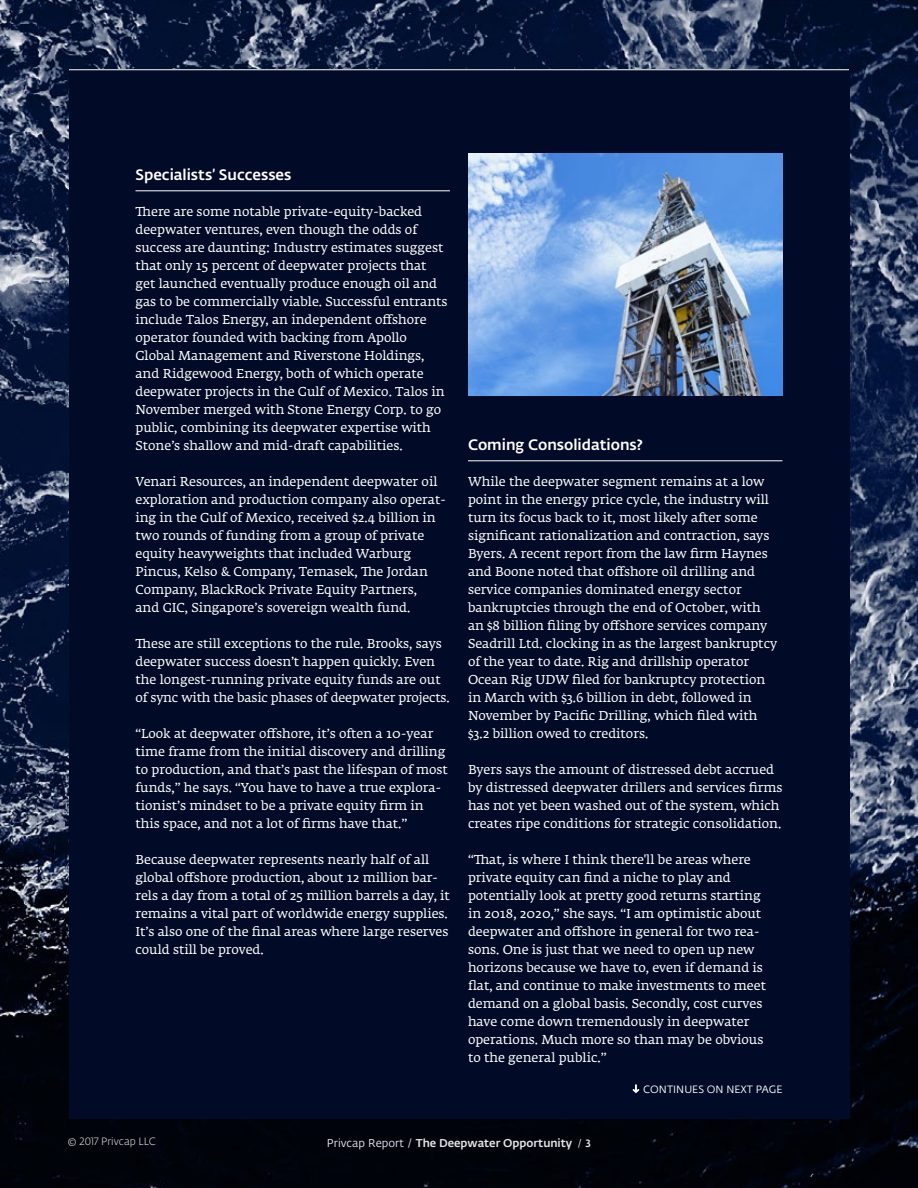
<style>
.page{position:relative;width:918px;height:1188px;background:#fff}
.page>*{position:absolute;margin:0;border:0;box-sizing:border-box;transform-origin:0 0}
.t1{font:500 15px "Fedra Sans Alt Pro";color:#fff}
.t2{font:12.75px/18px "Fedra Serif A Std";color:#fff}
.t3{font:500 11.25px "Fedra Sans Alt Pro";color:#e6e7e8}
.t4{font:10.5px "Fedra Sans Alt Pro";color:#fff}
.t5{font:300 10.5px "Fedra Sans Alt Pro";color:#e6e7e8}
.s1{font-weight:400}
.s2{font-weight:400;font-size:10.5px}
.s3{font-size:10.5px}
</style>
<div class="page">
<img style="left:0;top:0;width:918px;height:1188px">
<div style="left:69px;top:69px;width:780px;height:1050px;background:#010a26"></div>
<hr style="left:69px;top:69px;width:780px;height:1px;background:#fff">
<hr style="left:135px;top:190px;width:315px;height:1px;background:#fff">
<hr style="left:468px;top:460px;width:315px;height:1px;background:#fff">
<svg style="left:633px;top:1084px;width:6px;height:9px"></svg>
<img style="left:469px;top:153px;width:314px;height:242px">
<p class="t1" style="left:135px;top:168px;width:157px">Specialists’ Successes</p>
<p class="t2" style="left:135px;top:203px;width:314px">There are some notable private-equity-backed deepwater ventures, even though the odds of success are daunting: Industry estimates suggest that only 15 percent of deepwater projects that get launched eventually produce enough oil and gas to be commercially viable. Successful entrants include Talos Energy, an independent offshore operator founded with backing from Apollo Global Management and Riverstone Holdings, and Ridgewood Energy, both of which operate deepwater projects in the Gulf of Mexico. Talos in November merged with Stone Energy Corp. to go public, combining its deepwater expertise with Stone’s shallow and mid-draft capabilities.</p>
<p class="t2" style="left:135px;top:473px;width:312px">Venari Resources, an independent deepwater oil exploration and production company also operat&shy;ing in the Gulf of Mexico, received $2.4 billion in two rounds of funding from a group of private equity heavyweights that included Warburg Pincus, Kelso &amp; Company, Temasek, The Jordan Company, BlackRock Private Equity Partners,<br>and GIC, Singapore’s sovereign wealth fund.</p>
<p class="t2" style="left:135px;top:635px;width:316px">These are still exceptions to the rule. Brooks, says deepwater success doesn’t happen quickly. Even the longest-running private equity funds are out of sync with the basic phases of deepwater projects.</p>
<p class="t2" style="left:135px;top:725px;width:314px">“Look at deepwater offshore, it’s often a 10-year time frame from the initial discovery and drilling to production, and that’s past the lifespan of most funds,” he says. “You have to have a true explora&shy;tionist’s mindset to be a private equity firm in this space, and not a lot of firms have that.”</p>
<p class="t2" style="left:135px;top:851px;width:316px">Because deepwater represents nearly half of all global offshore production, about 12 million bar&shy;rels a day from a total of 25 million barrels a day, it remains a vital part of worldwide energy supplies.<br>It’s also one of the final areas where large reserves could still be proved.</p>
<p class="t1" style="left:468px;top:438px;width:176px">Coming Consolidations?</p>
<p class="t2" style="left:468px;top:473px;width:311px">While the deepwater segment remains at a low point in the energy price cycle, the industry will turn its focus back to it, most likely after some significant rationalization and contraction, says Byers. A recent report from the law firm Haynes and Boone noted that offshore oil drilling and service companies dominated energy sector bankruptcies through the end of October, with an $8 billion filing by offshore services company Seadrill Ltd. clocking in as the largest bankruptcy of the year to date. Rig and drillship operator Ocean Rig UDW filed for bankruptcy protection in March with $3.6 billion in debt, followed in November by Pacific Drilling, which filed with $3.2 billion owed to creditors.</p>
<p class="t2" style="left:468px;top:761px;width:316px">Byers says the amount of distressed debt accrued by distressed deepwater drillers and services firms has not yet been washed out of the system, which creates ripe conditions for strategic consolidation.</p>
<p class="t2" style="left:468px;top:851px;width:300px">“That, is where I think there'll be areas where private equity can find a niche to play and potentially look at pretty good returns starting in 2018, 2020,” she says. “I am optimistic about deepwater and offshore in general for two rea&shy;sons. One is just that we need to open up new horizons because we have to, even if demand is flat, and continue to make investments to meet demand on a global basis. Secondly, cost curves have come down tremendously in deepwater operations. Much more so than may be obvious to the general public.”</p>
<p class="t4" style="left:643px;top:1085px;width:141px">CONTINUES ON NEXT PAGE</p>
<p class="t5" style="left:68px;top:1138px;width:90px">© 2017 Privcap LLC</p>
<p class="t3" style="left:327px;top:1138px;width:266px"><span class="s1">Privcap Report /</span> The Deepwater Opportunity <span class="s2">/</span> <span class="s3">3</span></p>
</div>
